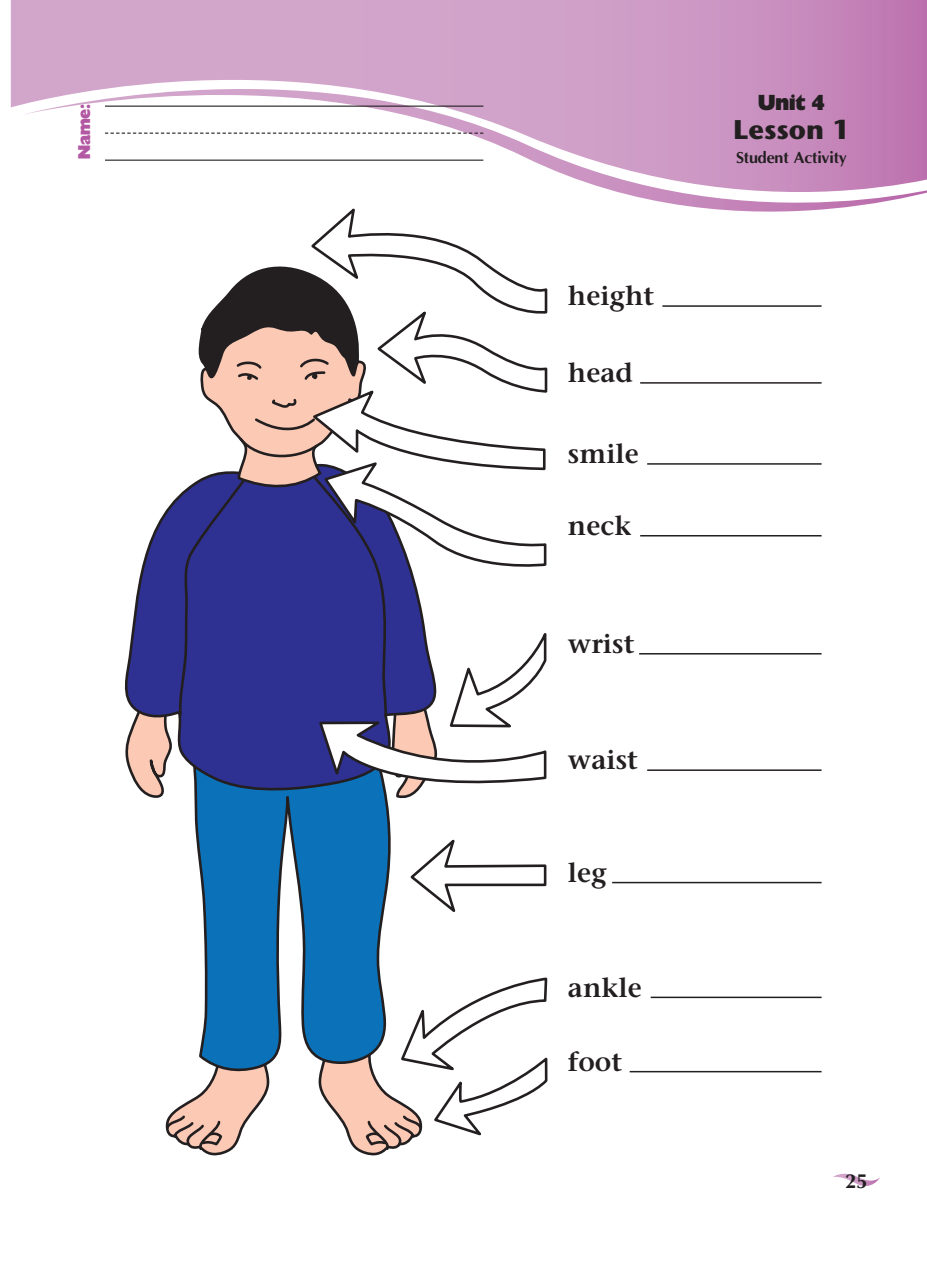
<style>
.page{position:relative;width:927px;height:1283px;background:#fff}
.page>*{position:absolute;margin:0;border:0;box-sizing:border-box;transform-origin:0 0}
.t1{font:600 27px "Stone Serif";color:#231f20}
.t2{font:700 27px "Stone Sans";color:#231f20}
.t3{font:21px "Gallant";color:#231f20}
.t4{font:700 21px "Optim";color:#231f20}
.t5{font:700 16.5px "Optim";letter-spacing:-.02em;color:#231f20}
.t6{font:16.5px "Gallant";color:#b358a3}
</style>
<div class="page">
<svg style="left:194px;top:801px;width:197px;height:261px"></svg>
<svg style="left:165px;top:1050px;width:107px;height:105px"></svg>
<svg style="left:125px;top:211px;width:422px;height:590px"></svg>
<svg style="left:410px;top:839px;width:137px;height:73px"></svg>
<svg style="left:316px;top:976px;width:231px;height:179px"></svg>
<svg style="left:11px;top:0;width:915px;height:108px"></svg>
<svg style="left:21px;top:40px;width:905px;height:171px"></svg>
<hr style="left:105px;top:106px;width:378px;height:1px;background:#231f20">
<svg style="left:105px;top:133px;width:378px;height:1px"></svg>
<hr style="left:105px;top:160px;width:378px;height:1px;background:#231f20">
<svg style="left:833px;top:1173px;width:46px;height:13px"></svg>
<hr style="left:662px;top:305px;width:159px;height:2px;background:#231f20">
<hr style="left:640px;top:382px;width:181px;height:1px;background:#231f20">
<hr style="left:647px;top:463px;width:174px;height:1px;background:#231f20">
<hr style="left:640px;top:535px;width:181px;height:1px;background:#231f20">
<hr style="left:639px;top:653px;width:182px;height:1px;background:#231f20">
<hr style="left:647px;top:769px;width:174px;height:2px;background:#231f20">
<hr style="left:612px;top:881px;width:209px;height:2px;background:#231f20">
<hr style="left:650px;top:996px;width:171px;height:2px;background:#231f20">
<hr style="left:629px;top:1070px;width:192px;height:2px;background:#231f20">
<p class="t6" style="left:75px;top:159px;width:57px;rotate:-90deg">Name:</p>
<p class="t1" style="left:567px;top:285px;width:88px">height</p>
<p class="t1" style="left:567px;top:362px;width:66px">head</p>
<p class="t1" style="left:567px;top:443px;width:72px">smile</p>
<p class="t1" style="left:567px;top:515px;width:65px">neck</p>
<p class="t1" style="left:567px;top:633px;width:68px">wrist</p>
<p class="t1" style="left:567px;top:749px;width:71px">waist</p>
<p class="t1" style="left:567px;top:862px;width:40px">leg</p>
<p class="t1" style="left:567px;top:976px;width:75px">ankle</p>
<p class="t1" style="left:567px;top:1051px;width:56px">foot</p>
<p class="t3" style="left:758px;top:90px;width:68px">Unit 4</p>
<p class="t2" style="left:733px;top:119px;width:117px">Lesson 1</p>
<p class="t5" style="left:735px;top:148px;width:112px">Student Activity</p>
<p class="t4" style="left:844px;top:1168px;width:25px">25</p>
</div>
